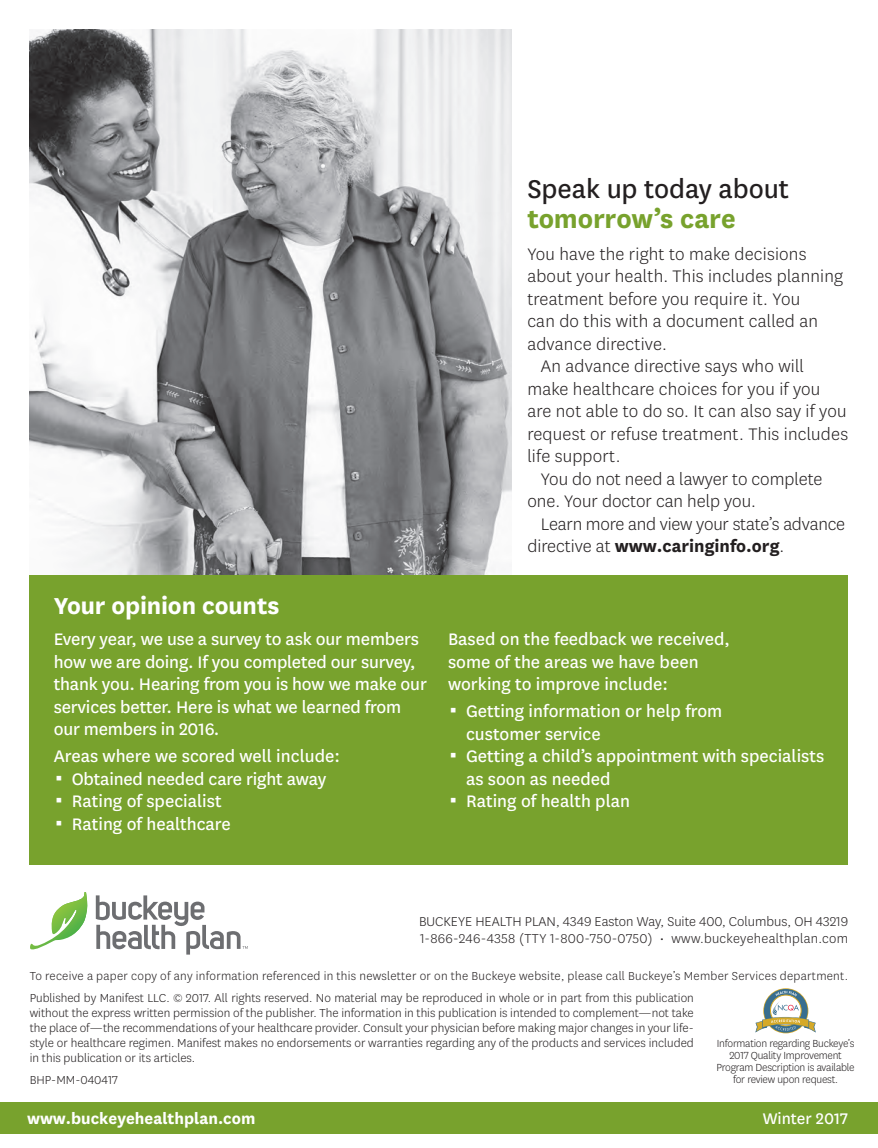
<style>
.page{position:relative;width:878px;height:1148px;background:#fff}
.page>*{position:absolute;margin:0;border:0;box-sizing:border-box;transform-origin:0 0}
.t1{font:30px/30px "Centene Sans";letter-spacing:-.005em;color:#231f20}
.t2{font:700 27px "Centene Sans";letter-spacing:-.005em;color:#fff}
.t3{font:19.5px/22.5px "Centene Sans";color:#fff}
.t4{font:300 19.5px/22.5px "Centene Sans";letter-spacing:.01em;color:#231f20}
.t5{font:300 19.5px/22.5px "Centene Sans";letter-spacing:-.01em;color:#231f20}
.t6{font:700 18px "Centene Sans";color:#fff}
.t7{font:18px "Centene Sans";color:#fff}
.t8{font:300 15px "Centene Sans";letter-spacing:.005em;color:#231f20}
.t9{font:300 13.5px/15px "Centene Sans";letter-spacing:.02em;color:#231f20;text-align:justify}
.t10{font:300 13.5px "Centene Sans";color:#231f20}
.H_sans_side{font:300 12px/12px "Centene Sans";letter-spacing:-.02em;color:#231f20;text-align:center}
.s1{font-weight:700;color:#78a22d}
.s2{font-weight:700}
</style>
<div class="page">
<div style="left:0;top:1102px;width:878px;height:31px;background:#78a22d"></div>
<svg style="left:755px;top:990px;width:60px;height:42px"></svg>
<img style="left:30px;top:30px;width:481px;height:545px">
<div style="left:30px;top:575px;width:818px;height:289px;background:#78a22d"></div>
<svg style="left:96px;top:895px;width:152px;height:59px"></svg>
<svg style="left:30px;top:892px;width:58px;height:57px"></svg>
<p class="t2" style="left:54px;top:586px;width:227px">Your opinion counts</p>
<p class="t3" style="left:54px;top:627px;width:375px">Every year, we use a survey to ask our members how we are doing. If you completed our survey, thank you. Hearing from you is how we make our services better. Here is what we learned from our members in 2016.</p>
<p class="t3" style="left:54px;top:744px;width:288px">Areas where we scored well include:</p>
<p class="t3" style="left:72px;top:766px;width:256px">Obtained needed care right away</p>
<p class="t3" style="left:72px;top:789px;width:151px">Rating of specialist</p>
<p class="t3" style="left:72px;top:811px;width:160px">Rating of healthcare</p>
<p class="t1" style="left:527px;top:172px;width:263px">Speak up today about <span class="s1">tomorrow’s care</span></p>
<p class="t4" style="left:527px;top:242px;width:317px">You have the right to make decisions about your health. This includes planning treatment before you require it. You<br>can do this with a document called an advance directive.</p>
<p class="t4" style="left:527px;top:354px;width:322px;text-indent:13px">An advance directive says who will make healthcare choices for you if you are not able to do so. It can also say if you request or refuse treatment. This includes life support.</p>
<p class="t4" style="left:527px;top:467px;width:297px;text-indent:13px">You do not need a lawyer to complete one. Your doctor can help you.</p>
<p class="t5" style="left:527px;top:512px;width:319px;text-indent:13px">Learn more and view your state’s advance directive at <span class="s2">www.caringinfo.org</span>.</p>
<p class="t3" style="left:448px;top:627px;width:283px">Based on the feedback we received, some of the areas we have been working to improve include:</p>
<p class="t3" style="left:466px;top:699px;width:258px">Getting information or help from customer service</p>
<p class="t3" style="left:466px;top:744px;width:360px">Getting a child’s appointment with specialists as soon as needed</p>
<p class="t3" style="left:466px;top:789px;width:165px">Rating of health plan</p>
<p class="t8" style="left:419px;top:912px;width:431px">BUCKEYE HEALTH PLAN, 4349 Easton Way, Suite 400, Columbus, OH 43219</p>
<p class="t8" style="left:420px;top:929px;width:429px">1-866-246-4358 (TTY 1-800-750-0750) • www.buckeyehealthplan.com</p>
<p class="t9" style="left:30px;top:968px;width:820px">To receive a paper copy of any information referenced in this newsletter or on the Buckeye website, please call Buckeye’s Member Services department.</p>
<p class="t9" style="left:30px;top:989px;width:665px">Published by Manifest LLC. © 2017. All rights reserved. No material may be reproduced in whole or in part from this publication without the express written permission of the publisher. The information in this publication is intended to complement—not take the place of—the recommendations of your healthcare provider. Consult your physician before making major changes in your life&shy;style or healthcare regimen. Manifest makes no endorsements or warranties regarding any of the products and services included in this publication or its articles.</p>
<p class="t10" style="left:30px;top:1071px;width:90px">BHP-MM-040417</p>
<p class="H_sans_side" style="left:716px;top:1036px;width:139px">Information regarding Buckeye’s<br>2017 Quality Improvement<br>Program Description is available for review upon request.</p>
<p class="t6" style="left:27px;top:1105px;width:230px">www.buckeyehealthplan.com</p>
<p class="t7" style="left:762px;top:1106px;width:87px">Winter 2017</p>
</div>
